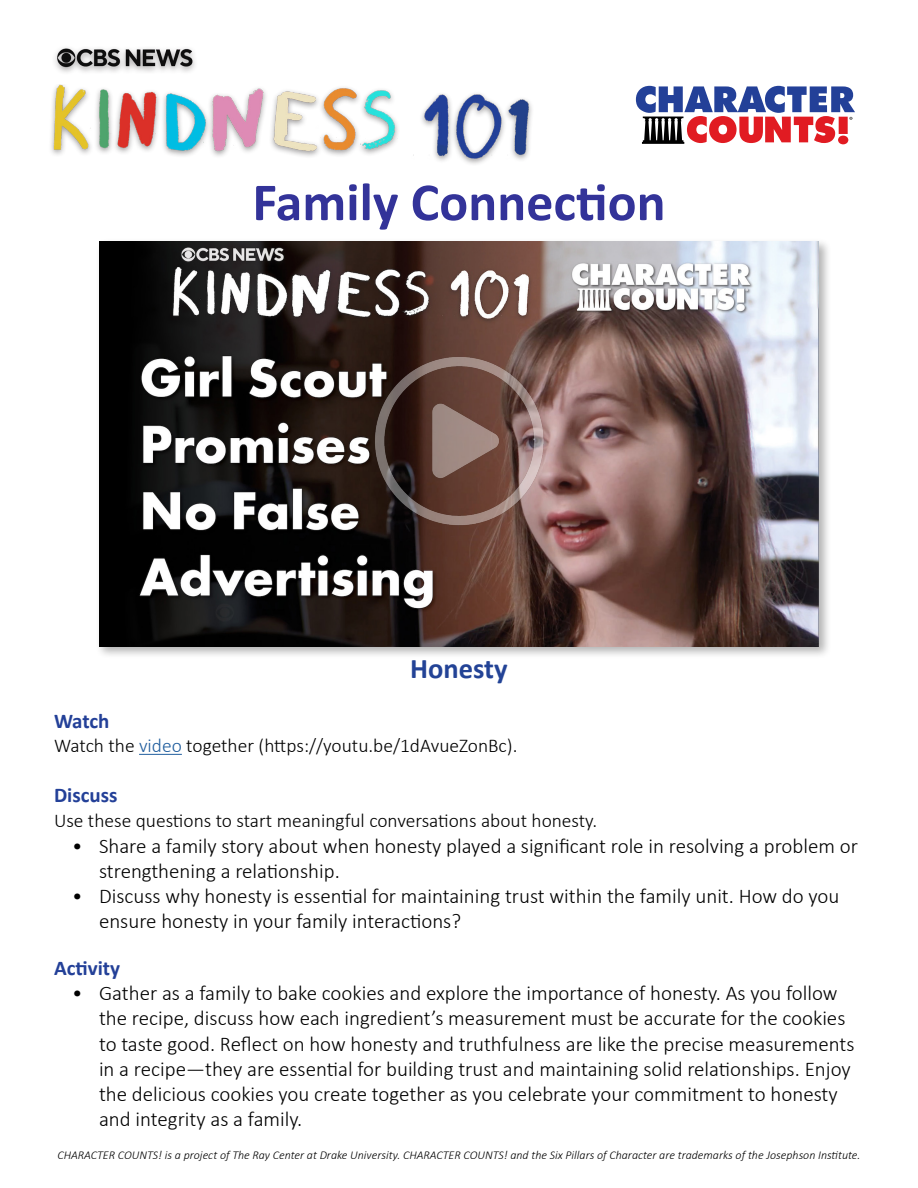
<style>
.page{position:relative;width:918px;height:1188px;background:#fff}
.page>*{position:absolute;margin:0;border:0;box-sizing:border-box;transform-origin:0 0}
.t1{font:700 54px "Calibri";color:#339}
.t2{font:700 28.5px "Calibri";color:#234396}
.t3{font:300 21px/25.2px "Calibri";color:#000}
.t4{font:700 21px "Calibri";color:#234098}
.t5{font:300 19.5px "Calibri";color:#000}
.t6{font:italic 300 12px "Calibri";color:#000}
.s1{color:#215e9e}
</style>
<div class="page">
<img style="left:51px;top:85px;width:481px;height:79px">
<img style="left:55px;top:48px;width:140px;height:25px">
<svg style="left:636px;top:86px;width:219px;height:58px"></svg>
<hr style="left:139px;top:754px;width:43px;height:1px;background:#215e9e">
<div style="left:96px;top:238px;width:736px;height:421px;background:#000;opacity:.3"></div>
<img style="left:99px;top:241px;width:720px;height:405px">
<img style="left:363px;top:339px;width:193px;height:197px">
<h1 class="t1" style="left:252px;top:164px;width:415px">Family Connection</h1>
<h2 class="t2" style="left:410px;top:648px;width:99px">Honesty</h2>
<p class="t4" style="left:54px;top:707px;width:57px">Watch</p>
<p class="t5" style="left:54px;top:733px;width:465px">Watch the <span class="s1">video</span> together (https://youtu.be/1dAvueZonBc).</p>
<p class="t4" style="left:54px;top:780px;width:65px">Discuss</p>
<p class="t5" style="left:54px;top:809px;width:545px">Use these questions to start meaningful conversations about honesty.</p>
<p class="t3" style="left:99px;top:833px;width:760px;text-indent:-27px">• Share a family story about when honesty played a significant role in resolving a problem or strengthening a relationship.</p>
<p class="t3" style="left:99px;top:883px;width:742px;text-indent:-27px">• Discuss why honesty is essential for maintaining trust within the family unit. How do you ensure honesty in your family interactions?</p>
<p class="t4" style="left:54px;top:953px;width:68px">Activity</p>
<p class="t3" style="left:99px;top:981px;width:757px;text-indent:-27px">• Gather as a family to bake cookies and explore the importance of honesty. As you follow the recipe, discuss how each ingredient’s measurement must be accurate for the cookies to taste good. Reflect on how honesty and truthfulness are like the precise measurements in a recipe—they are essential for building trust and maintaining solid relationships. Enjoy the delicious cookies you create together as you celebrate your commitment to honesty and integrity as a family.</p>
<p class="t6" style="left:57px;top:1147px;width:805px">CHARACTER COUNTS! is a project of The Ray Center at Drake University. CHARACTER COUNTS! and the Six Pillars of Character are trademarks of the Josephson Institute.</p>
</div>
